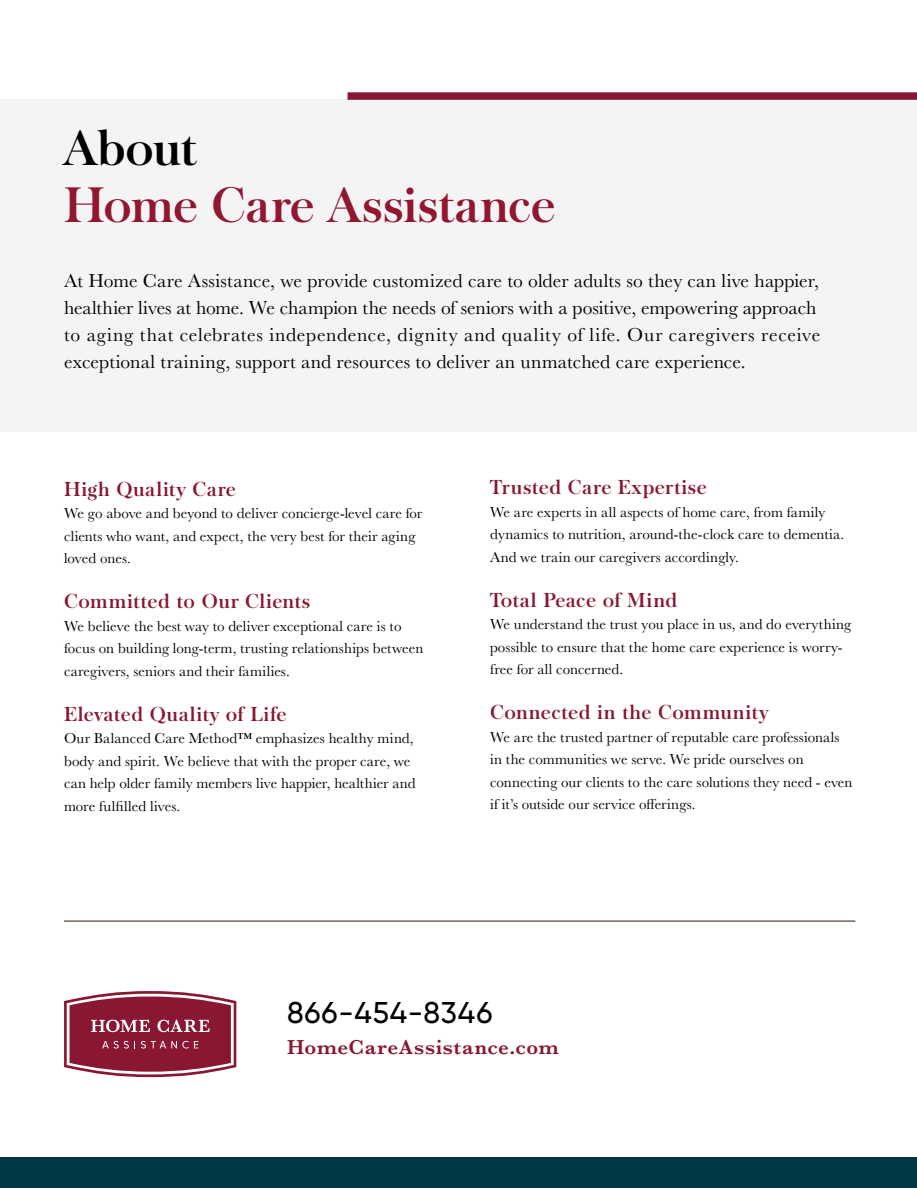
<style>
.page{position:relative;width:917px;height:1188px;background:#fff}
.page>*{position:absolute;margin:0;border:0;box-sizing:border-box;transform-origin:0 0}
.t1{font:700 48px "Baskerville Serial";color:#911630}
.t2{font:700 48px "Baskerville Serial";letter-spacing:-.015em;color:#000}
.t3{font:500 30px "Gilroy";letter-spacing:.03em;color:#000}
.t4{font:600 21px "Baskerville";letter-spacing:.03em;color:#891731}
.t5{font:19.5px/27px "Baskerville";letter-spacing:.01em;color:#000}
.t6{font:700 19.5px "Baskerville Serial";letter-spacing:.03em;color:#891731}
.t7{font:15px/22.5px "Baskerville";letter-spacing:.005em;color:#000}
</style>
<div class="page">
<div style="left:0;top:100px;width:916px;height:332px;background:#f1f1f2"></div>
<div style="left:347px;top:92px;width:569px;height:8px;background:#891731"></div>
<div style="left:0;top:1158px;width:916px;height:30px;background:#003846"></div>
<svg style="left:64px;top:991px;width:172px;height:86px"></svg>
<hr style="left:64px;top:921px;width:790px;height:1px;background:#6e6259">
<h1 class="t2" style="left:64px;top:119px;width:133px">About</h1>
<h1 class="t1" style="left:64px;top:176px;width:492px">Home Care Assistance</h1>
<p class="t5" style="left:64px;top:268px;width:757px">At Home Care Assistance, we provide customized care to older adults so they can live happier, healthier lives at home. We champion the needs of seniors with a positive, empowering approach to aging that celebrates independence, dignity and quality of life. Our caregivers receive exceptional training, support and resources to deliver an unmatched care experience.</p>
<h3 class="t6" style="left:64px;top:477px;width:173px">High Quality Care</h3>
<p class="t7" style="left:64px;top:502px;width:360px">We go above and beyond to deliver concierge-level care for clients who want, and expect, the very best for their aging loved ones.</p>
<h3 class="t6" style="left:64px;top:589px;width:247px">Committed to Our Clients</h3>
<p class="t7" style="left:64px;top:615px;width:361px">We believe the best way to deliver exceptional care is to focus on building long-term, trusting relationships between caregivers, seniors and their families.</p>
<h3 class="t6" style="left:64px;top:702px;width:224px">Elevated Quality of Life</h3>
<p class="t7" style="left:64px;top:727px;width:353px">Our Balanced Care Method™ emphasizes healthy mind, body and spirit. We believe that with the proper care, we can help older family members live happier, healthier and more fulfilled lives.</p>
<h3 class="t6" style="left:490px;top:475px;width:218px">Trusted Care Expertise</h3>
<p class="t7" style="left:490px;top:501px;width:355px">We are experts in all aspects of home care, from family dynamics to nutrition, around-the-clock care to dementia.<br>And we train our caregivers accordingly.</p>
<h3 class="t6" style="left:490px;top:588px;width:188px">Total Peace of Mind</h3>
<p class="t7" style="left:490px;top:613px;width:362px">We understand the trust you place in us, and do everything possible to ensure that the home care experience is worry&shy;free for all concerned.</p>
<h3 class="t6" style="left:490px;top:700px;width:280px">Connected in the Community</h3>
<p class="t7" style="left:490px;top:726px;width:363px">We are the trusted partner of reputable care professionals in the communities we serve. We pride ourselves on connecting our clients to the care solutions they need - even if it’s outside our service offerings.</p>
<h2 class="t3" style="left:287px;top:994px;width:207px">866-454-8346</h2>
<h3 class="t4" style="left:287px;top:1032px;width:273px">HomeCareAssistance.com</h3>
</div>
